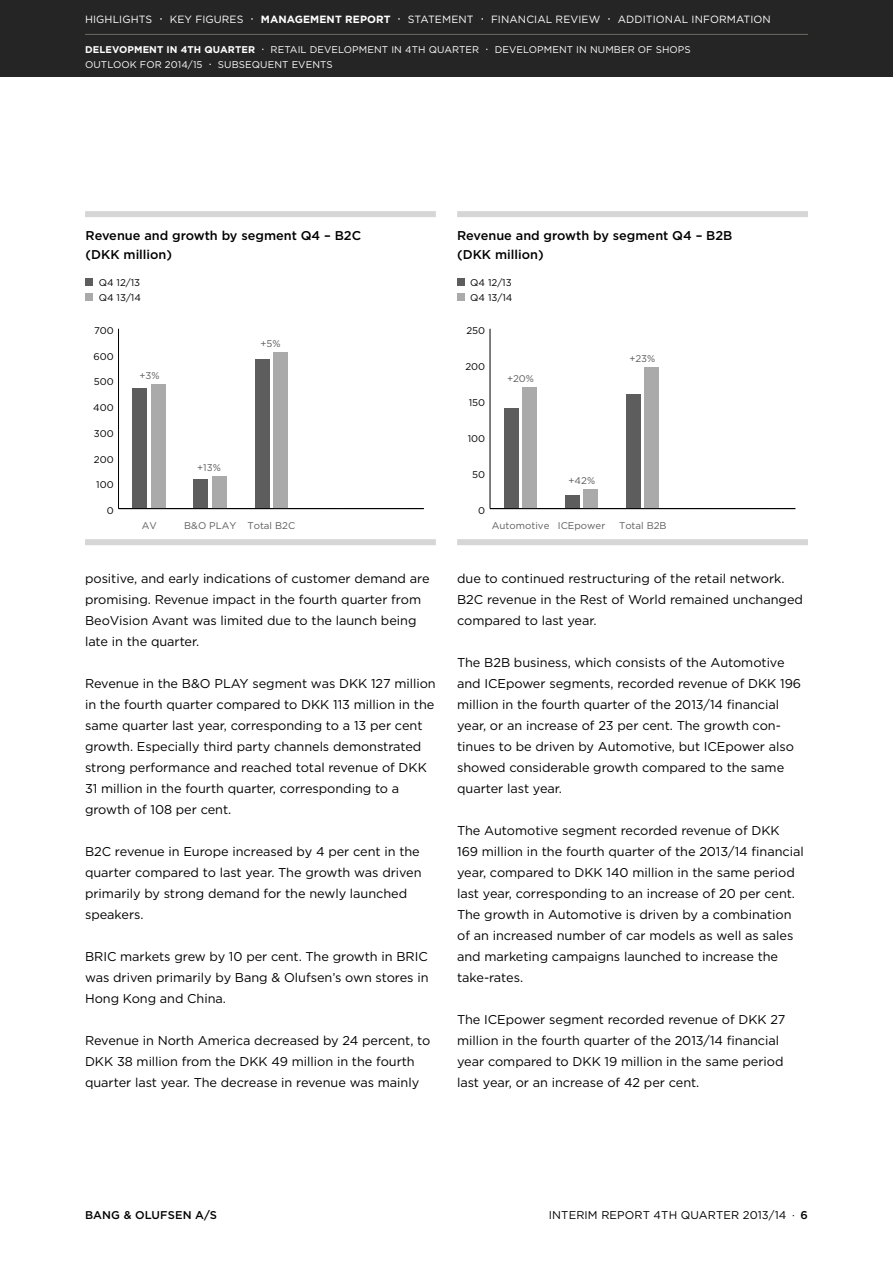
<style>
.page{position:relative;width:893px;height:1263px;background:#fff}
.page>*{position:absolute;margin:0;border:0;box-sizing:border-box;transform-origin:0 0}
.t1{font:12.75px/21px "Gotham";letter-spacing:-.005em;color:#000}
.t2{font:500 12.75px/19.5px "Gotham";color:#000}
.t3{font:11.25px "Gotham";letter-spacing:.01em;color:#000}
.t4{font:500 11.25px "Gotham";letter-spacing:.01em;color:#000}
.t5{font:10.5px "Gotham";letter-spacing:.01em;color:#fff}
.t6{font:9.75px "Gotham";letter-spacing:.01em;color:#fff}
.t7{font:9.75px "Gotham";color:#000}
.t8{font:9.75px "Gotham";color:#5d5d5d}
.t9{font:700 9.75px "Gotham";letter-spacing:.01em;color:#fff}
.s1{font-size:13.5px}
.s2{font-weight:700}
.s3{font-weight:400;font-size:12px}
.s4{font-weight:400}
.s5{font-size:12px}
.s6{font-weight:500}
</style>
<div class="page">
<hr style="left:118px;top:329px;width:1px;height:180px;background:#000">
<div style="left:151px;top:384px;width:15px;height:125px;background:#aaa"></div>
<div style="left:212px;top:476px;width:15px;height:33px;background:#aaa"></div>
<div style="left:273px;top:352px;width:15px;height:157px;background:#aaa"></div>
<div style="left:133px;top:388px;width:14px;height:121px;background:#5d5d5d"></div>
<div style="left:194px;top:480px;width:14px;height:29px;background:#5d5d5d"></div>
<div style="left:255px;top:359px;width:14px;height:150px;background:#5d5d5d"></div>
<hr style="left:119px;top:508px;width:305px;height:1px;background:#000">
<div style="left:86px;top:279px;width:7px;height:7px;background:#5d5d5d"></div>
<div style="left:86px;top:294px;width:7px;height:7px;background:#aaa"></div>
<div style="left:85px;top:211px;width:351px;height:6px;background:#d6d6d6"></div>
<div style="left:85px;top:539px;width:351px;height:6px;background:#d6d6d6"></div>
<div style="left:457px;top:211px;width:351px;height:6px;background:#d6d6d6"></div>
<div style="left:457px;top:539px;width:351px;height:6px;background:#d6d6d6"></div>
<hr style="left:490px;top:329px;width:1px;height:180px;background:#000">
<div style="left:522px;top:387px;width:15px;height:122px;background:#aaa"></div>
<div style="left:583px;top:489px;width:15px;height:20px;background:#aaa"></div>
<div style="left:644px;top:368px;width:15px;height:141px;background:#aaa"></div>
<div style="left:504px;top:408px;width:15px;height:101px;background:#5d5d5d"></div>
<div style="left:565px;top:495px;width:15px;height:14px;background:#5d5d5d"></div>
<div style="left:626px;top:394px;width:15px;height:115px;background:#5d5d5d"></div>
<hr style="left:490px;top:508px;width:305px;height:1px;background:#000">
<div style="left:457px;top:279px;width:7px;height:7px;background:#5d5d5d"></div>
<div style="left:457px;top:294px;width:7px;height:7px;background:#aaa"></div>
<div style="left:0;top:0;width:893px;height:77px;background:#252525"></div>
<hr style="left:85px;top:34px;width:723px;height:1px;background:#6b6b63">
<p class="t5" style="left:85px;top:13px;width:421px">h IGHLIGHTS <span class="s1">·</span> key figures <span class="s1">·</span> <span class="s2">MANAGEMENT REPORT</span> <span class="s1">·</span> statement <span class="s1">·</span> financia</p>
<p class="t5" style="left:546px;top:13px;width:15px">l review</p>
<p class="t5" style="left:607px;top:13px;width:19px"><span class="s1">·</span> additiona</p>
<p class="t5" style="left:682px;top:13px;width:34px">l in formation</p>
<p class="t9" style="left:85px;top:43px;width:223px">DELEVOPMENT I N 4TH QUARTER <span class="s3">·</span> <span class="s4">RETAILdeve</span></p>
<p class="t6" style="left:338px;top:43px;width:28px">lopmentin</p>
<p class="t6" style="left:405px;top:43px;width:14px">4thq</p>
<p class="t6" style="left:437px;top:43px;width:12px">uarter</p>
<p class="t6" style="left:485px;top:43px;width:17px"><span class="s5">·</span> deve</p>
<p class="t6" style="left:523px;top:43px;width:28px">lopmentinn</p>
<p class="t6" style="left:598px;top:43px;width:16px">umbero</p>
<p class="t6" style="left:646px;top:43px;width:46px">f shops</p>
<p class="t6" style="left:85px;top:58px;width:35px">Outlook</p>
<p class="t6" style="left:140px;top:58px;width:13px">for</p>
<p class="t6" style="left:165px;top:58px;width:89px">2014/15 <span class="s5">·</span> SU BSEQUEN</p>
<p class="t6" style="left:282px;top:58px;width:52px">T EVENTS</p>
<p class="t2" style="left:86px;top:225px;width:277px">Revenue and growth by segment Q4 – B2C (DKK million)</p>
<p class="t2" style="left:457px;top:225px;width:277px">Revenue and growth by segment Q4 – B2B (DKK million)</p>
<p class="t7" style="left:99px;top:276px;width:43px">Q4 12/13</p>
<p class="t7" style="left:470px;top:276px;width:43px">Q4 12/13</p>
<p class="t7" style="left:99px;top:291px;width:44px">Q4 13/14</p>
<p class="t7" style="left:470px;top:291px;width:44px">Q4 13/14</p>
<p class="t7" style="left:94px;top:324px;width:21px">700</p>
<p class="t7" style="left:466px;top:324px;width:20px">250</p>
<p class="t8" style="left:260px;top:337px;width:22px">+5%</p>
<p class="t7" style="left:93px;top:350px;width:22px">600</p>
<p class="t7" style="left:465px;top:360px;width:21px">200</p>
<p class="t8" style="left:629px;top:352px;width:28px">+23%</p>
<p class="t7" style="left:94px;top:376px;width:21px">500</p>
<p class="t8" style="left:139px;top:370px;width:22px">+3%</p>
<p class="t8" style="left:507px;top:372px;width:29px">+20%</p>
<p class="t7" style="left:93px;top:401px;width:22px">400</p>
<p class="t7" style="left:469px;top:396px;width:18px">150</p>
<p class="t7" style="left:94px;top:427px;width:21px">300</p>
<p class="t7" style="left:468px;top:432px;width:19px">100</p>
<p class="t7" style="left:94px;top:453px;width:21px">200</p>
<p class="t7" style="left:96px;top:479px;width:19px">100</p>
<p class="t8" style="left:197px;top:461px;width:25px">+13%</p>
<p class="t7" style="left:472px;top:468px;width:14px">50</p>
<p class="t8" style="left:569px;top:474px;width:28px">+42%</p>
<p class="t7" style="left:107px;top:504px;width:8px">0</p>
<p class="t7" style="left:478px;top:504px;width:8px">0</p>
<p class="t8" style="left:142px;top:520px;width:17px">AV</p>
<p class="t8" style="left:184px;top:520px;width:112px">B&amp;O PLAY Total B2C</p>
<p class="t8" style="left:492px;top:520px;width:59px">Automotive</p>
<p class="t8" style="left:619px;top:520px;width:49px">Total B2B</p>
<p class="t8" style="left:558px;top:520px;width:49px">ICEpower</p>
<p class="t1" style="left:85px;top:568px;width:346px">positive, and early indications of customer demand are promising. Revenue impact in the fourth quarter from BeoVision Avant was limited due to the launch being late in the quarter.</p>
<p class="t1" style="left:85px;top:673px;width:352px">Revenue in the B&amp;O PLAY segment was DKK 127 million in the fourth quarter compared to DKK 113 million in the same quarter last year, corresponding to a 13 per cent growth. Especially third party channels demonstrated strong performance and reached total revenue of DKK 31 million in the fourth quarter, corresponding to a growth of 108 per cent.</p>
<p class="t1" style="left:85px;top:841px;width:338px">B2C revenue in Europe increased by 4 per cent in the quarter compared to last year. The growth was driven primarily by strong demand for the newly launched speakers.</p>
<p class="t1" style="left:85px;top:946px;width:345px;text-align:justify">BRIC markets grew by 10 per cent. The growth in BRIC was driven primarily by Bang &amp; Olufsen’s own stores in Hong Kong and China.</p>
<p class="t1" style="left:85px;top:1030px;width:347px">Revenue in North America decreased by 24 percent, to<br>DKK 38 million from the DKK 49 million in the fourth quarter last year. The decrease in revenue was mainly</p>
<p class="t1" style="left:457px;top:568px;width:347px">due to continued restructuring of the retail network.<br>B2C revenue in the Rest of World remained unchanged compared to last year.</p>
<p class="t1" style="left:457px;top:652px;width:345px">The B2B business, which consists of the Automotive and ICEpower segments, recorded revenue of DKK 196 million in the fourth quarter of the 2013/14 financial year, or an increase of 23 per cent. The growth con&shy;tinues to be driven by Automotive, but ICEpower also showed considerable growth compared to the same quarter last year.</p>
<p class="t1" style="left:457px;top:820px;width:348px">The Automotive segment recorded revenue of DKK 169 million in the fourth quarter of the 2013/14 financial year, compared to DKK 140 million in the same period last year, corresponding to an increase of 20 per cent.<br>The growth in Automotive is driven by a combination of an increased number of car models as well as sales and marketing campaigns launched to increase the take-rates.</p>
<p class="t1" style="left:457px;top:1009px;width:330px">The ICEpower segment recorded revenue of DKK 27 million in the fourth quarter of the 2013/14 financial year compared to DKK 19 million in the same period last year, or an increase of 42 per cent.</p>
<p class="t4" style="left:85px;top:1208px;width:130px">Bang &amp; Olufsen A/S</p>
<p class="t3" style="left:549px;top:1208px;width:261px">interim report 4th quarter 2013/14 · <span class="s6">6</span></p>
</div>
